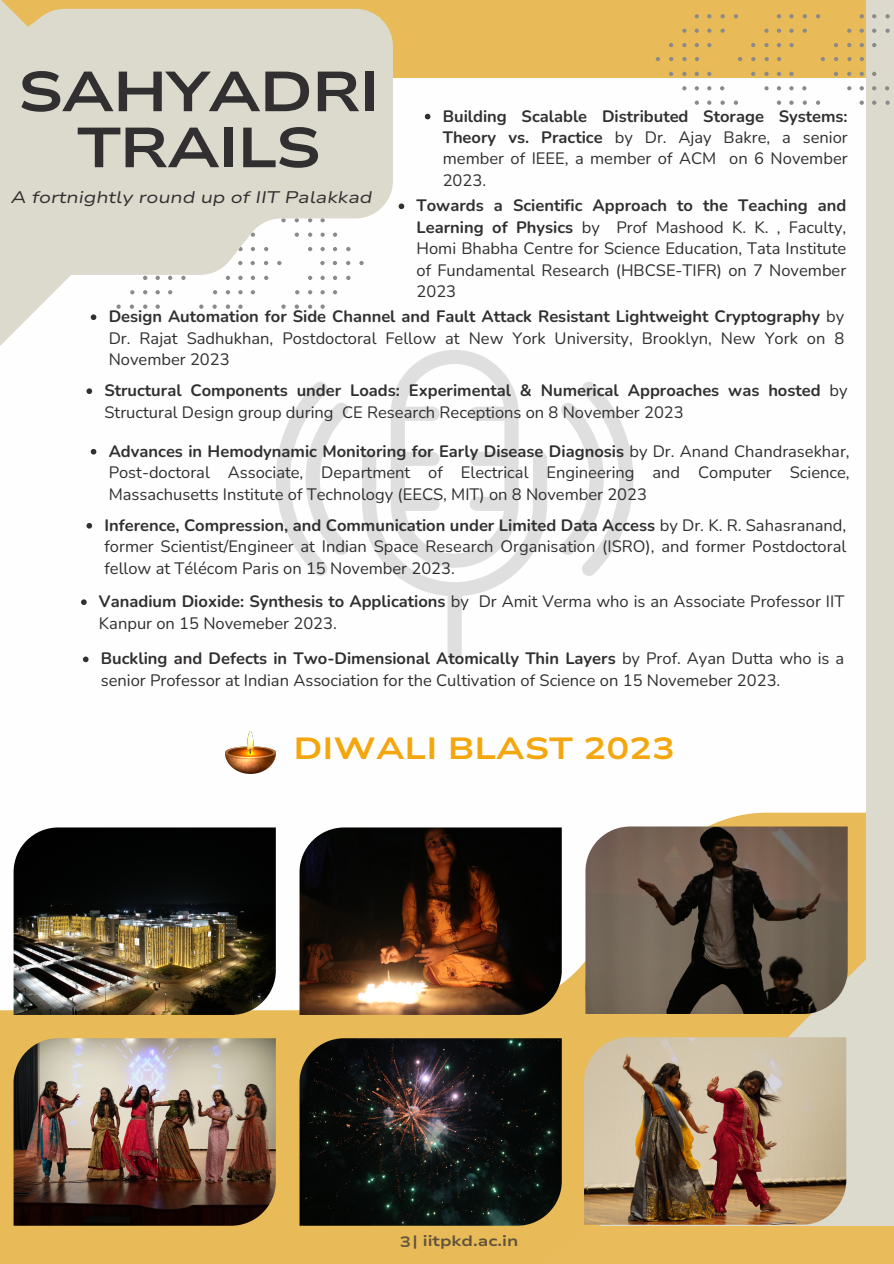
<style>
.page{position:relative;width:894px;height:1264px;background:#fff}
.page>*{position:absolute;margin:0;border:0;box-sizing:border-box;transform-origin:0 0}
.t1{font:700 56.1px/55.9px "Nunito Sans 10 pt Expanded";letter-spacing:-.025em;color:#312f30;text-align:center}
.t2{font:700 30.45px "Nunito Sans 10 pt Expanded";color:#f3a60d}
.t3{font:italic 16.8px "Nunito Sans 10 pt Expanded";color:#312f30}
.t4{font:16.5px/21.3px "Nunito";color:#312f30;text-align:justify}
.t5{font:700 16.5px/21.3px "Nunito";color:#312f30}
.t6{font:700 15px "Nunito Sans 10 pt Expanded";color:#312f30}
.s1{font-weight:700}
.s2{font-weight:400}
</style>
<div class="page">
<div style="left:0;top:0;width:893px;height:1263px;background:#e8ba58"></div>
<div style="left:0;top:78px;width:893px;height:932px;background:#fefefe"></div>
<svg style="left:0;top:0;width:174px;height:455px"></svg>
<svg style="left:116px;top:275px;width:235px;height:34px"></svg>
<svg style="left:0;top:9px;width:393px;height:266px;background:#dedbcf"></svg>
<div style="left:866px;top:0;width:27px;height:1112px;background:#dcd9cd"></div>
<svg style="left:276px;top:812px;width:617px;height:414px"></svg>
<svg style="left:655px;top:14px;width:235px;height:91px"></svg>
<div style="left:469px;top:1225px;width:424px;height:38px;background:#e9bb5a"></div>
<svg style="left:362px;top:350px;width:185px;height:310px"></svg>
<svg style="left:276px;top:382px;width:72px;height:194px"></svg>
<svg style="left:561px;top:382px;width:72px;height:194px"></svg>
<img style="left:14px;top:827px;width:262px;height:187px">
<img style="left:299px;top:827px;width:262px;height:187px">
<img style="left:585px;top:826px;width:262px;height:187px">
<img style="left:14px;top:1038px;width:262px;height:187px">
<img style="left:299px;top:1038px;width:262px;height:187px">
<img style="left:584px;top:1037px;width:262px;height:187px">
<img style="left:225px;top:732px;width:51px;height:41px">
<svg style="left:424px;top:114px;width:6px;height:5px"></svg>
<svg style="left:398px;top:203px;width:6px;height:6px"></svg>
<svg style="left:91px;top:314px;width:5px;height:6px"></svg>
<svg style="left:86px;top:388px;width:6px;height:6px"></svg>
<svg style="left:91px;top:449px;width:5px;height:5px"></svg>
<svg style="left:86px;top:523px;width:6px;height:5px"></svg>
<svg style="left:81px;top:599px;width:6px;height:6px"></svg>
<svg style="left:83px;top:656px;width:5px;height:6px"></svg>
<p class="t1" style="left:18px;top:65px;width:363px">SAHYADRI<br>TRAILS</p>
<p class="t3" style="left:11px;top:185px;width:362px">A fortnightly round up of IIT Palakkad</p>
<p class="t4" style="left:442px;top:105px;width:406px"><span class="s1">Building Scalable Distributed Storage Systems:<br>Theory vs. Practice</span> by Dr. Ajay Bakre, a senior member of IEEE, a member of ACM on 6 November 2023.</p>
<p class="t4" style="left:416px;top:195px;width:431px"><span class="s1">Towards a Scientific Approach to the Teaching and Learning of Physics</span> by Prof Mashood K. K. , Faculty, Homi Bhabha Centre for Science Education, Tata Institute of Fundamental Research (HBCSE-TIFR) on 7 November 2023</p>
<p class="t4" style="left:109px;top:306px;width:737px"><span class="s1">Design Automation for Side Channel and Fault Attack Resistant Lightweight Cryptography</span> by Dr. Rajat Sadhukhan, Postdoctoral Fellow at New York University, Brooklyn, New York on 8<br>November 2023</p>
<p class="t5" style="left:104px;top:380px;width:744px">Structural Components under Loads: Experimental &amp; Numerical Approaches was hosted <span class="s2">by<br>Structural Design group during CE Research Receptions on 8 November 2023</span></p>
<p class="t4" style="left:109px;top:440px;width:742px"><span class="s1">Advances in Hemodynamic Monitoring for Early Disease Diagnosis</span> by Dr. Anand Chandrasekhar, Post-doctoral Associate, Department of Electrical Engineering and Computer Science, Massachusetts Institute of Technology (EECS, MIT) on 8 November 2023</p>
<p class="t4" style="left:104px;top:515px;width:743px"><span class="s1">Inference, Compression, and Communication under Limited Data Access</span> by Dr. K. R. Sahasranand, former Scientist/Engineer at Indian Space Research Organisation (ISRO), and former Postdoctoral fellow at Télécom Paris on 15 November 2023.</p>
<p class="t4" style="left:99px;top:591px;width:746px"><span class="s1">Vanadium Dioxide: Synthesis to Applications</span> by Dr Amit Verma who is an Associate Professor IIT<br>Kanpur on 15 Novemeber 2023.</p>
<p class="t4" style="left:101px;top:648px;width:744px"><span class="s1">Buckling and Defects in Two-Dimensional Atomically Thin Layers</span> by Prof. Ayan Dutta who is a senior Professor at Indian Association for the Cultivation of Science on 15 Novemeber 2023.</p>
<p class="t2" style="left:293px;top:728px;width:383px">DIWALI BLAST 2023</p>
<p class="t6" style="left:391px;top:1230px;width:129px">2 | iitpkd.ac.in</p>
<p class="t6" style="left:399px;top:1231px;width:13px">3</p>
</div>
